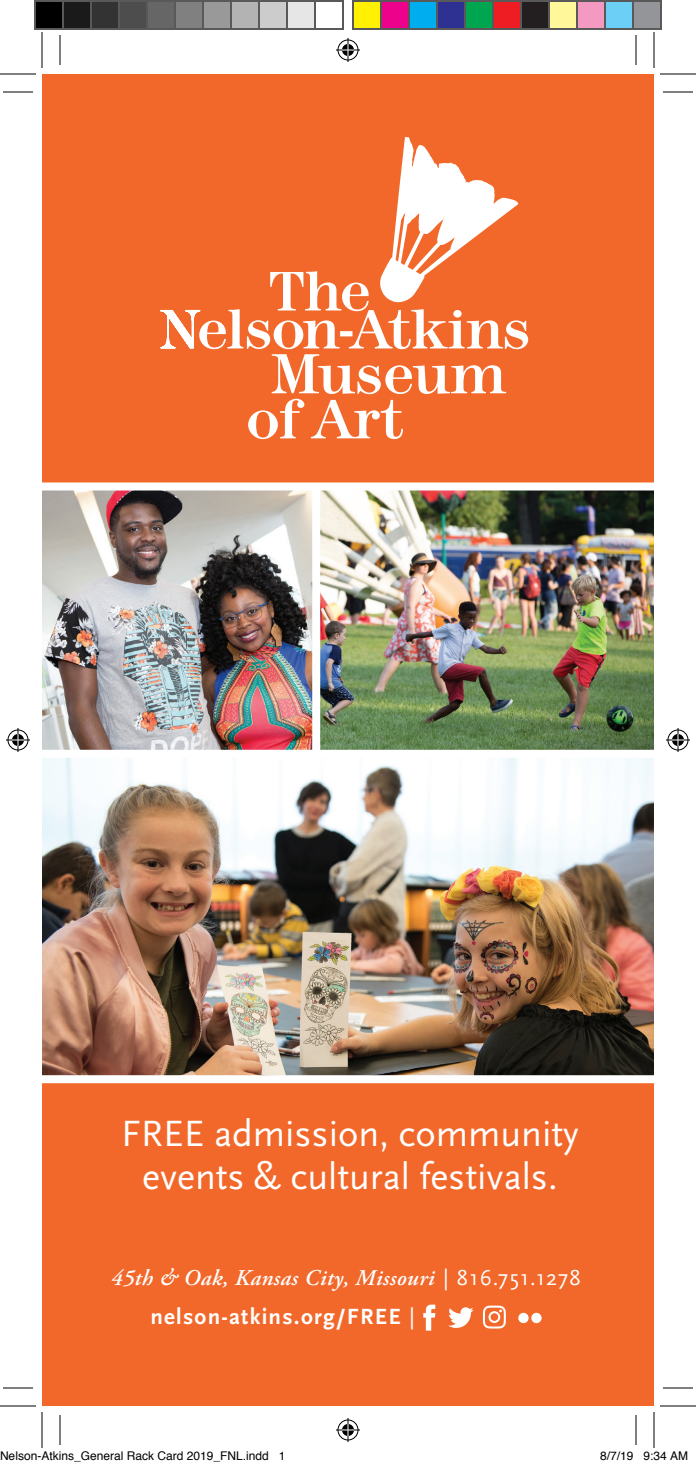
<style>
.page{position:relative;width:696px;height:1466px;background:#fff}
.page>*{position:absolute;margin:0;border:0;box-sizing:border-box;transform-origin:0 0}
.t1{font:38.2px/42.8px "Scala Sans OT";color:#fff;text-align:center}
.t2{font:700 23px "Scala Sans OT";letter-spacing:.055em;color:#fff}
.t3{font:italic 600 22.4px "Adobe Garamond Pro";letter-spacing:.02em;color:#fff}
.t4{font:12px "Helvetica";color:#000}
.s1{font-family:"Scala Sans OT";font-weight:400;font-style:normal}
.s2{font-weight:400}
</style>
<div class="page">
<div style="left:42px;top:74px;width:612px;height:1332px;background:#f2682a"></div>
<img style="left:42px;top:758px;width:612px;height:317px">
<img style="left:42px;top:490px;width:612px;height:260px">
<div style="left:42px;top:482px;width:612px;height:8px;background:#fff"></div>
<div style="left:42px;top:750px;width:612px;height:8px;background:#fff"></div>
<div style="left:312px;top:487px;width:8px;height:267px;background:#fff"></div>
<div style="left:42px;top:1075px;width:612px;height:8px;background:#fff"></div>
<svg style="left:423px;top:1305px;width:12px;height:26px"></svg>
<svg style="left:448px;top:1307px;width:26px;height:21px"></svg>
<div style="left:531px;top:1313px;width:11px;height:10px;background:#fff;border-radius:50%"></div>
<div style="left:518px;top:1313px;width:11px;height:10px;background:#fff;border-radius:50%"></div>
<svg style="left:483px;top:1306px;width:23px;height:23px"></svg>
<svg style="left:160px;top:271px;width:368px;height:168px"></svg>
<svg style="left:379px;top:137px;width:139px;height:167px"></svg>
<hr style="left:3px;top:92px;width:30px;height:1px;background:#000">
<hr style="left:663px;top:92px;width:30px;height:1px;background:#000">
<hr style="left:3px;top:1388px;width:30px;height:1px;background:#000">
<hr style="left:663px;top:1388px;width:30px;height:1px;background:#000">
<hr style="left:60px;top:35px;width:1px;height:30px;background:#000">
<hr style="left:60px;top:1415px;width:1px;height:30px;background:#000">
<hr style="left:636px;top:35px;width:1px;height:30px;background:#000">
<hr style="left:636px;top:1415px;width:1px;height:30px;background:#000">
<hr style="left:0;top:74px;width:36px;height:1px;background:#000">
<hr style="left:660px;top:74px;width:36px;height:1px;background:#000">
<hr style="left:0;top:1406px;width:36px;height:1px;background:#000">
<hr style="left:660px;top:1406px;width:36px;height:1px;background:#000">
<hr style="left:42px;top:32px;width:1px;height:36px;background:#000">
<hr style="left:42px;top:1412px;width:1px;height:36px;background:#000">
<hr style="left:654px;top:32px;width:1px;height:36px;background:#000">
<hr style="left:654px;top:1412px;width:1px;height:36px;background:#000">
<svg style="left:336px;top:38px;width:24px;height:24px"></svg>
<svg style="left:336px;top:1418px;width:24px;height:24px"></svg>
<svg style="left:6px;top:728px;width:24px;height:24px"></svg>
<svg style="left:666px;top:728px;width:24px;height:24px"></svg>
<div style="left:35px;top:1px;width:28px;height:28px;background:#000"></div>
<div style="left:34px;top:0;width:30px;height:30px;border:2px solid #595959"></div>
<div style="left:63px;top:1px;width:28px;height:28px;background:#1a1a1a"></div>
<div style="left:62px;top:0;width:30px;height:30px;border:2px solid #595959"></div>
<div style="left:91px;top:1px;width:28px;height:28px;background:#333"></div>
<div style="left:90px;top:0;width:30px;height:30px;border:2px solid #595959"></div>
<div style="left:119px;top:1px;width:28px;height:28px;background:#4d4d4d"></div>
<div style="left:118px;top:0;width:30px;height:30px;border:2px solid #595959"></div>
<div style="left:147px;top:1px;width:28px;height:28px;background:#666"></div>
<div style="left:146px;top:0;width:30px;height:30px;border:2px solid #595959"></div>
<div style="left:175px;top:1px;width:28px;height:28px;background:#808080"></div>
<div style="left:174px;top:0;width:30px;height:30px;border:2px solid #595959"></div>
<div style="left:203px;top:1px;width:28px;height:28px;background:#999"></div>
<div style="left:202px;top:0;width:30px;height:30px;border:2px solid #595959"></div>
<div style="left:231px;top:1px;width:28px;height:28px;background:#b3b3b3"></div>
<div style="left:230px;top:0;width:30px;height:30px;border:2px solid #595959"></div>
<div style="left:259px;top:1px;width:28px;height:28px;background:#ccc"></div>
<div style="left:258px;top:0;width:30px;height:30px;border:2px solid #595959"></div>
<div style="left:287px;top:1px;width:28px;height:28px;background:#e6e6e6"></div>
<div style="left:286px;top:0;width:30px;height:30px;border:2px solid #595959"></div>
<div style="left:314px;top:0;width:30px;height:30px;border:2px solid #595959"></div>
<div style="left:353px;top:1px;width:28px;height:28px;background:#fff101"></div>
<div style="left:352px;top:0;width:30px;height:30px;border:2px solid #595959"></div>
<div style="left:381px;top:1px;width:28px;height:28px;background:#ed028c"></div>
<div style="left:380px;top:0;width:30px;height:30px;border:2px solid #595959"></div>
<div style="left:409px;top:1px;width:28px;height:28px;background:#00aeef"></div>
<div style="left:408px;top:0;width:30px;height:30px;border:2px solid #595959"></div>
<div style="left:437px;top:1px;width:28px;height:28px;background:#2e3092"></div>
<div style="left:436px;top:0;width:30px;height:30px;border:2px solid #595959"></div>
<div style="left:465px;top:1px;width:28px;height:28px;background:#00a54f"></div>
<div style="left:464px;top:0;width:30px;height:30px;border:2px solid #595959"></div>
<div style="left:493px;top:1px;width:28px;height:28px;background:#ee1d23"></div>
<div style="left:492px;top:0;width:30px;height:30px;border:2px solid #595959"></div>
<div style="left:521px;top:1px;width:28px;height:28px;background:#231f20"></div>
<div style="left:520px;top:0;width:30px;height:30px;border:2px solid #595959"></div>
<div style="left:549px;top:1px;width:28px;height:28px;background:#fff79a"></div>
<div style="left:548px;top:0;width:30px;height:30px;border:2px solid #595959"></div>
<div style="left:577px;top:1px;width:28px;height:28px;background:#f499c2"></div>
<div style="left:576px;top:0;width:30px;height:30px;border:2px solid #595959"></div>
<div style="left:605px;top:1px;width:28px;height:28px;background:#6bcff6"></div>
<div style="left:604px;top:0;width:30px;height:30px;border:2px solid #595959"></div>
<div style="left:633px;top:1px;width:28px;height:28px;background:#939598"></div>
<div style="left:632px;top:0;width:30px;height:30px;border:2px solid #595959"></div>
<h1 class="t1" style="left:121px;top:1113px;width:459px">FREE admission, community events &amp; cultural festivals.</h1>
<h3 class="t3" style="left:111px;top:1265px;width:471px">45th &amp; Oak, Kansas City, Missouri <span class="s1">| 816.751.1278</span></h3>
<h2 class="t2" style="left:150px;top:1304px;width:266px">nelson-atkins.org/FREE <span class="s2">|</span></h2>
<p class="t4" style="left:0;top:1447px;width:287px">Nelson-Atkins_General Rack Card 2019_FNL.indd 1</p>
<p class="t4" style="left:600px;top:1447px;width:90px">8/7/19 9:34 AM</p>
</div>
